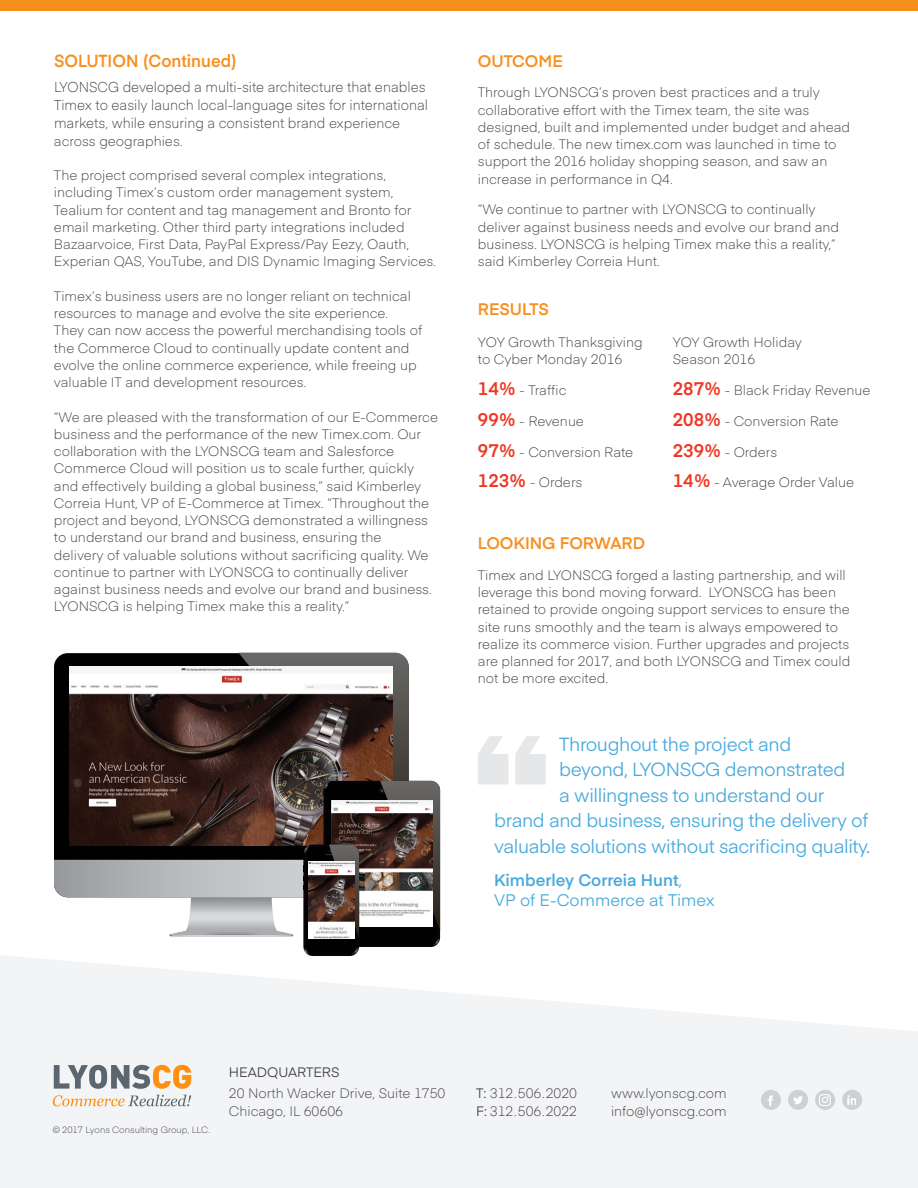
<style>
.page{position:relative;width:918px;height:1188px;background:#fff}
.page>*{position:absolute;margin:0;border:0;box-sizing:border-box;transform-origin:0 0}
.t1{font:18.75px "Eina 01";letter-spacing:-.02em;color:#49aadd}
.t2{font:600 17.25px "Eina 01";color:#f78f1e;scale:.96 1}
.t3{font:16.5px/19.8px "Eina 01";color:#49aadd}
.t4{font:600 16.5px "Eina 01";color:#f78f1e}
.t5{font:300 14.1px/18px "Eina 01";color:#414042;scale:.96 1}
.t6{font:300 13.5px/17.2px "Eina 01";color:#414042}
.t7{font:13.5px "Eina 01";color:#414042}
.t8{font:300 9px "Eina 01";color:#414042}
.s1{font-size:13.5px}
.s2{font-weight:600;font-size:18px;color:#ee3825}
.s3{font-weight:600}
.s4{font-weight:400}
</style>
<div class="page">
<div style="left:0;top:0;width:918px;height:11px;background:#f78f1e"></div>
<svg style="left:0;top:956px;width:918px;height:232px;fill:#f3f4f5"></svg>
<svg style="left:54px;top:1065px;width:137px;height:24px"></svg>
<svg style="left:53px;top:1095px;width:138px;height:11px"></svg>
<div style="left:761px;top:1090px;width:20px;height:20px;background:#cdd0d4;border-radius:50%"></div>
<svg style="left:768px;top:1095px;width:5px;height:11px"></svg>
<div style="left:788px;top:1090px;width:20px;height:20px;background:#cdd0d4;border-radius:50%"></div>
<svg style="left:793px;top:1096px;width:10px;height:8px"></svg>
<div style="left:842px;top:1090px;width:20px;height:20px;background:#cdd0d4;border-radius:50%"></div>
<svg style="left:847px;top:1095px;width:9px;height:10px"></svg>
<div style="left:815px;top:1090px;width:20px;height:20px;background:#cdd0d4;border-radius:50%"></div>
<svg style="left:819px;top:1094px;width:12px;height:12px"></svg>
<svg style="left:54px;top:653px;width:386px;height:303px"></svg>
<img style="left:308px;top:861px;width:47px;height:77px">
<svg style="left:515px;top:736px;width:31px;height:48px"></svg>
<svg style="left:478px;top:736px;width:30px;height:48px"></svg>
<p class="t2" style="left:54px;top:48px;width:192px">SOLUTION (Continued)</p>
<p class="t5" style="left:54px;top:77px;width:391px">LYONSCG developed a multi-site architecture that enables<br>Timex to easily launch local-language sites for international markets, while ensuring a consistent brand <span class="s1">experience</span></p>
<p class="t6" style="left:54px;top:131px;width:130px">across geographies.</p>
<p class="t6" style="left:54px;top:166px;width:383px">The project comprised several complex integrations, including Timex’s custom order management system, Tealium for content and tag management and Bronto for email marketing. Other third party integrations included Bazaarvoice, First Data, PayPal Express/Pay Eezy, Oauth, Experian QAS, YouTube, and DIS Dynamic Imaging Services.</p>
<p class="t6" style="left:54px;top:286px;width:370px">Timex’s business users are no longer reliant on technical resources to manage and evolve the site experience.<br>They can now access the powerful merchandising tools of the Commerce Cloud to continually update content and evolve the online commerce experience, while freeing up valuable IT and development resources.</p>
<p class="t6" style="left:54px;top:407px;width:386px">“We are pleased with the transformation of our E-Commerce business and the performance of the new Timex.com. Our collaboration with the LYONSCG team and Salesforce Commerce Cloud will position us to scale further, quickly and effectively building a global business,” said Kimberley Correia Hunt, VP of E-Commerce at Timex. “Throughout the project and beyond, LYONSCG demonstrated a willingness to understand our brand and business, ensuring the<br>delivery of valuable solutions without sacrificing quality. We continue to partner with LYONSCG to continually deliver against business needs and evolve our brand and business.<br>LYONSCG is helping Timex make this a reality.”</p>
<p class="t4" style="left:478px;top:49px;width:86px">OUTCOME</p>
<p class="t6" style="left:478px;top:83px;width:374px">Through LYONSCG’s proven best practices and a truly collaborative effort with the Timex team, the site was designed, built and implemented under budget and ahead of schedule. The new timex.com was launched in time to support the 2016 holiday shopping season, and saw an increase in performance in Q4.</p>
<p class="t6" style="left:478px;top:200px;width:363px">“We continue to partner with LYONSCG to continually deliver against business needs and evolve our brand and business. LYONSCG is helping Timex make this a reality,” said Kimberley Correia Hunt.</p>
<p class="t4" style="left:478px;top:297px;width:73px">RESULTS</p>
<p class="t6" style="left:478px;top:333px;width:166px">YOY Growth Thanksgiving to Cyber Monday 2016</p>
<p class="t6" style="left:478px;top:381px;width:90px"><span class="s2">14%</span> - Traffic</p>
<p class="t6" style="left:478px;top:411px;width:108px"><span class="s2">99%</span> - Revenue</p>
<p class="t6" style="left:478px;top:442px;width:157px"><span class="s2">97%</span> - Conversion Rate</p>
<p class="t6" style="left:478px;top:473px;width:106px"><span class="s2">123%</span> - Orders</p>
<p class="t6" style="left:673px;top:333px;width:131px">YOY Growth Holiday<br>Season 2016</p>
<p class="t6" style="left:673px;top:381px;width:199px"><span class="s2">287%</span> - Black Friday Revenue</p>
<p class="t6" style="left:673px;top:411px;width:167px"><span class="s2">208%</span> - Conversion Rate</p>
<p class="t6" style="left:673px;top:442px;width:106px"><span class="s2">239%</span> - Orders</p>
<p class="t6" style="left:673px;top:473px;width:183px"><span class="s2">14%</span> - Average Order Value</p>
<p class="t4" style="left:478px;top:531px;width:169px">LOOKING FORWARD</p>
<p class="t6" style="left:478px;top:565px;width:374px">Timex and LYONSCG forged a lasting partnership, and will leverage this bond moving forward. LYONSCG has been retained to provide ongoing support services to ensure the site runs smoothly and the team is always empowered to realize its commerce vision. Further upgrades and projects are planned for 2017, and both LYONSCG and Timex could not be more excited.</p>
<h1 class="t1" style="left:559px;top:730px;width:234px">Throughout the project and</h1>
<h1 class="t1" style="left:559px;top:755px;width:288px">beyond, LYONSCG demonstrated</h1>
<h1 class="t1" style="left:559px;top:781px;width:267px">a willingness to understand our</h1>
<h1 class="t1" style="left:494px;top:806px;width:376px">brand and business, ensuring the delivery of</h1>
<h1 class="t1" style="left:494px;top:832px;width:378px">valuable solutions without sacrificing quality.</h1>
<p class="t3" style="left:494px;top:869px;width:222px"><span class="s3">Kimberley Correia Hunt</span>,<br>VP of E-Commerce at Timex</p>
<p class="t7" style="left:229px;top:1062px;width:112px">HEADQUARTERS</p>
<p class="t8" style="left:53px;top:1123px;width:159px">© 2017 Lyons Consulting Group, LLC.</p>
<p class="t6" style="left:229px;top:1083px;width:218px;line-height:18px">20 North Wacker Drive, Suite 1750<br>Chicago, IL 60606</p>
<p class="t6" style="left:476px;top:1083px;width:102px;line-height:18px"><span class="s4">T:</span> 312.506.2020<br><span class="s4">F:</span> 312.506.2022</p>
<p class="t6" style="left:611px;top:1083px;width:117px;line-height:18px">www.lyonscg.com info@lyonscg.com</p>
</div>
